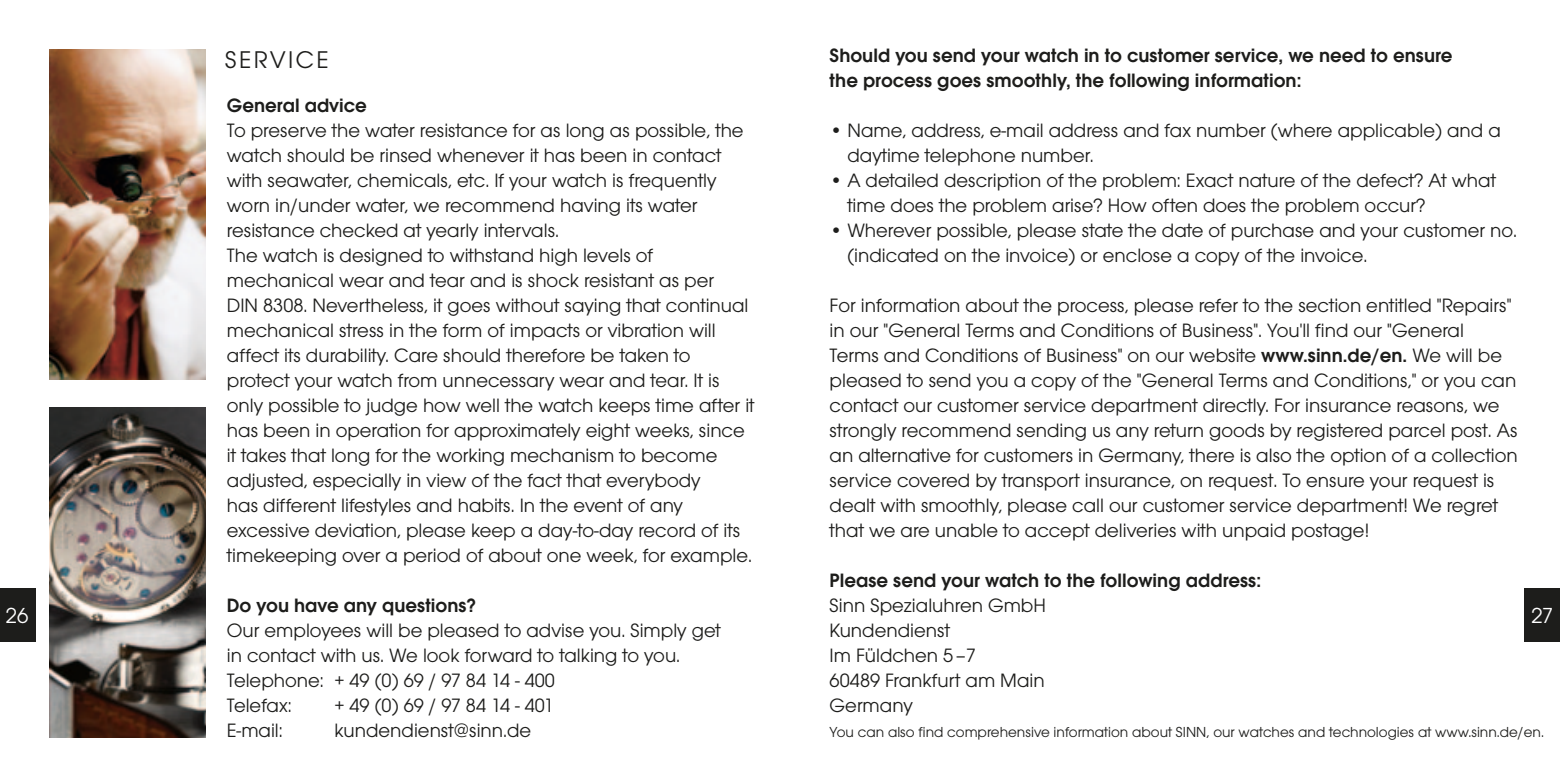
<style>
.page{position:relative;width:1560px;height:780px;background:#fff}
.page>*{position:absolute;margin:0;border:0;box-sizing:border-box;transform-origin:0 0}
.t1{font:25px "Avant Gar Got Itc T Boo";color:#1d1d1b}
.t2{font:22.5px "Avant Gar Got Itc T Boo";color:#fff}
.t3{font:20px/25px "Avant Gar Got Itc T Boo";color:#1d1d1b}
.t4{font:20px/25px "Avant Gar Got Itc T Dem";color:#1d1d1b}
.t5{font:15px "Avant Gar Got Itc T Boo";color:#1d1d1b}
.s1{font-family:"Avant Gar Got Itc T Dem"}
</style>
<div class="page">
<div style="left:1524px;top:588px;width:35px;height:53px;background:#1d1d1b"></div>
<div style="left:0;top:588px;width:35px;height:53px;background:#1d1d1b"></div>
<img style="left:50px;top:50px;width:156px;height:329px">
<img style="left:50px;top:408px;width:156px;height:329px">
<p class="t1" style="left:225px;top:46px;width:105px">Service</p>
<p class="t4" style="left:227px;top:93px;width:141px">General advice</p>
<p class="t3" style="left:227px;top:118px;width:529px">To preserve the water resistance for as long as possible, the watch should be rinsed whenever it has been in contact with seawater, chemicals, etc. If your watch is frequently worn in/under water, we recommend having its water resistance checked at yearly intervals.<br>The watch is designed to withstand high levels of mechanical wear and tear and is shock resistant as per<br>DIN 8308. Nevertheless, it goes without saying that continual mechanical stress in the form of impacts or vibration will affect its durability. Care should therefore be taken to protect your watch from unnecessary wear and tear. It is only possible to judge how well the watch keeps time after it has been in operation for approximately eight weeks, since it takes that long for the working mechanism to become adjusted, especially in view of the fact that everybody<br>has different lifestyles and habits. In the event of any excessive deviation, please keep a day-to-day record of its timekeeping over a period of about one week, for example.</p>
<p class="t4" style="left:829px;top:43px;width:624px">Should you send your watch in to customer service, we need to ensure the process goes smoothly, the following information:</p>
<p class="t3" style="left:847px;top:118px;width:655px;text-indent:-18px">• Name, address, e-mail address and fax number (where applicable) and a daytime telephone number.</p>
<p class="t3" style="left:847px;top:168px;width:650px;text-indent:-18px">• A detailed description of the problem: Exact nature of the defect? At what time does the problem arise? How often does the problem occur?</p>
<p class="t3" style="left:847px;top:218px;width:671px;text-indent:-18px">• Wherever possible, please state the date of purchase and your customer no. (indicated on the invoice) or enclose a copy of the invoice.</p>
<p class="t3" style="left:829px;top:293px;width:689px">For information about the process, please refer to the section entitled "Repairs" in our "General Terms and Conditions of Business". You'll find our "General Terms and Conditions of Business" on our website <span class="s1">www.sinn.de/en.</span> We will be pleased to send you a copy of the "General Terms and Conditions," or you can contact our customer service department directly. For insurance reasons, we strongly recommend sending us any return goods by registered parcel post. As an alternative for customers in Germany, there is also the option of a collection service covered by transport insurance, on request. To ensure your request is dealt with smoothly, please call our customer service department! We regret that we are unable to accept deliveries with unpaid postage!</p>
<p class="t4" style="left:829px;top:568px;width:433px">Please send your watch to the following address:</p>
<p class="t4" style="left:227px;top:593px;width:250px">Do you have any questions?</p>
<p class="t3" style="left:227px;top:618px;width:496px">Our employees will be pleased to advise you. Simply get in contact with us. We look forward to talking to you.<br>Telephone: + 49 (0) 69 / 97 84 14 - 400<br>Telefax:</p>
<p class="t3" style="left:829px;top:593px;width:217px">Sinn Spezialuhren GmbH<br>Kundendienst<br>Im Füldchen 5–7<br>60489 Frankfurt am Main<br>Germany</p>
<p class="t2" style="left:6px;top:602px;width:24px">26</p>
<p class="t2" style="left:1531px;top:602px;width:23px">27</p>
<p class="t3" style="left:334px;top:693px;width:221px">+ 49 (0) 69 / 97 84 14 - 401</p>
<p class="t3" style="left:227px;top:718px;width:57px">E-mail:</p>
<p class="t3" style="left:334px;top:718px;width:198px">kundendienst@sinn.de</p>
<p class="t5" style="left:829px;top:723px;width:715px">You can also find comprehensive information about SINN, our watches and technologies at www.sinn.de/en.</p>
</div>
